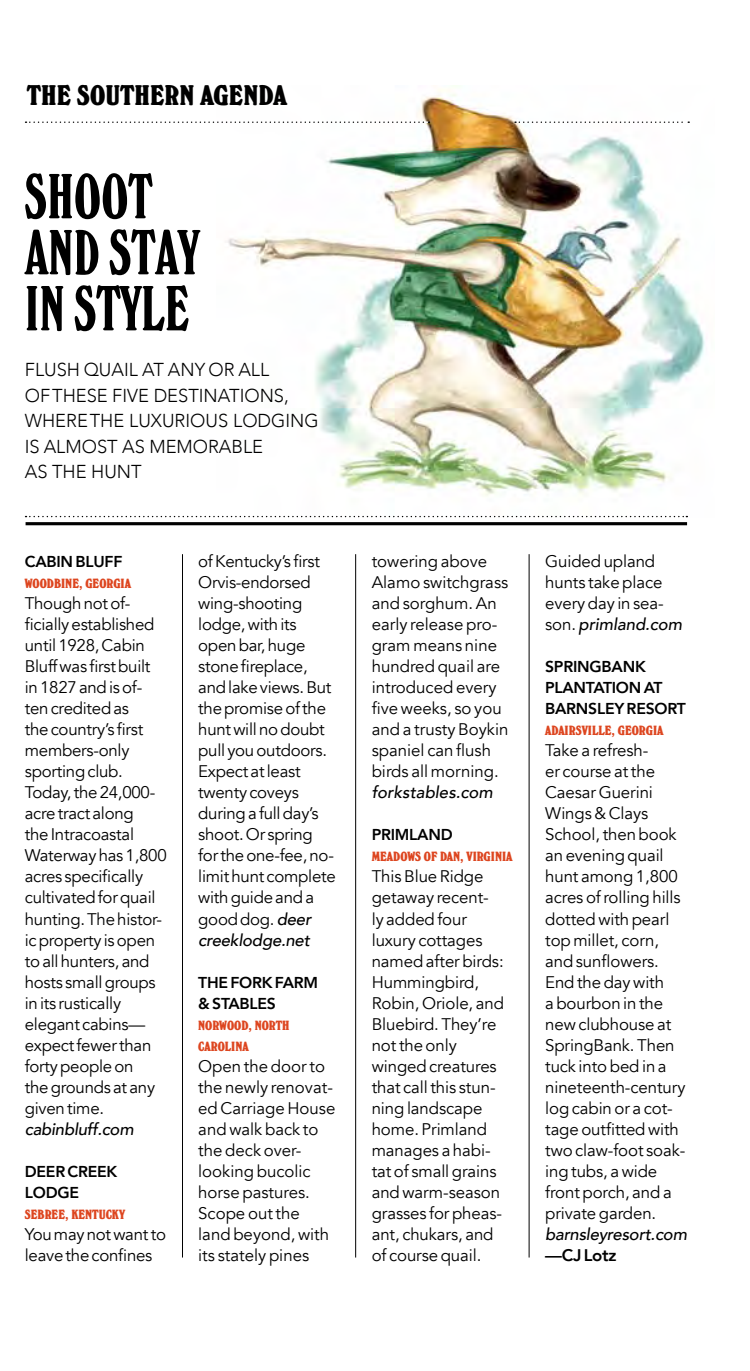
<style>
.page{position:relative;width:750px;height:1371px;background:#fff}
.page>*{position:absolute;margin:0;border:0;box-sizing:border-box;transform-origin:0 0}
.t1{font:66.5px/56px "Windsor SBOP Elongated";letter-spacing:.005em;color:#000}
.t2{font:800 condensed 29.75px "Windsor SBOP";letter-spacing:.005em;color:#000}
.t3{font:300 18.72px/25.6px "Avenir";color:#000}
.t4{font:16.8px/21px "Avenir";letter-spacing:-.005em;color:#000}
.t5{font:italic 500 16.8px "Avenir";letter-spacing:-.015em;color:#000}
.t6{font:800 16.8px "Avenir";letter-spacing:-.015em;color:#000}
.t7{font:800 15.75px/21px "Avenir";letter-spacing:-.015em;color:#000}
.t8{font:800 condensed 14px/21px "Windsor SBOP";color:#dd4620}
.s1{font-weight:500;font-style:italic}
</style>
<div class="page">
<img style="left:218px;top:85px;width:487px;height:432px">
<hr style="left:26px;top:522px;width:660px;height:3px;background:#000">
<svg style="left:25px;top:516px;width:662px;height:1px"></svg>
<hr style="left:528px;top:554px;width:1px;height:703px;background:#000">
<hr style="left:355px;top:554px;width:1px;height:703px;background:#000">
<hr style="left:182px;top:554px;width:1px;height:703px;background:#000">
<svg style="left:25px;top:121px;width:404px;height:2px"></svg>
<svg style="left:514px;top:121px;width:174px;height:2px"></svg>
<h2 class="t2" style="left:27px;top:79px;width:262px">THE SOUTHERN AGENDA</h2>
<h1 class="t1" style="left:25px;top:168px;width:175px">SHOOT<br>AND STAY<br>IN STYLE</h1>
<p class="t3" style="left:25px;top:357px;width:295px">FLUSH QUAIL AT ANY OR ALL<br>OF THESE FIVE DESTINATIONS,<br>WHERE THE LUXURIOUS LODGING<br>IS ALMOST AS MEMORABLE<br>AS THE HUNT</p>
<p class="t7" style="left:25px;top:551px;width:61px">CABIN BLUFF</p>
<p class="t8" style="left:25px;top:573px;width:108px">WOODBINE, GEORGIA</p>
<p class="t4" style="left:25px;top:593px;width:143px">Though not of&shy;ficially established until 1928, Cabin<br>Bluff was first built in 1827 and is of&shy;ten credited as<br>the country’s first members-only sporting club.<br>Today, the 24,000- acre tract along<br>the Intracoastal<br>Waterway has 1,800 acres specifically cultivated for quail hunting. The histor&shy;ic property is open to all hunters, and hosts small groups in its rustically elegant cabins— expect fewer than forty people on<br>the grounds at any given time.</p>
<p class="t5" style="left:25px;top:1118px;width:110px">cabinbluff.com</p>
<p class="t7" style="left:25px;top:1160px;width:22px">DEER</p>
<p class="t7" style="left:67px;top:1160px;width:51px">CREEK</p>
<p class="t7" style="left:25px;top:1181px;width:21px">LODGE</p>
<p class="t8" style="left:25px;top:1203px;width:102px">SEBREE, KENTUCKY</p>
<p class="t4" style="left:25px;top:1223px;width:143px">You may not want to leave the confines</p>
<p class="t4" style="left:198px;top:551px;width:139px">of Kentucky’s first<br>Orvis-endorsed wing-shooting lodge, with its open bar, huge stone fireplace, and lake views. But the promise of the hunt will no doubt pull you outdoors.<br>Expect at least twenty coveys during a full day’s shoot. Or spring for the one-fee, no&shy;limit hunt complete with guide and a good dog. <span class="s1">deer creeklodge.net</span></p>
<p class="t7" style="left:198px;top:971px;width:97px">THE FORK FARM &amp; STABLES</p>
<p class="t8" style="left:198px;top:1014px;width:93px">NORWOOD, NORTH<br>CAROLINA</p>
<p class="t4" style="left:198px;top:1055px;width:139px">Open the door to the newly renovat&shy;ed Carriage House and walk back to the deck over&shy;looking bucolic horse pastures.<br>Scope out the land beyond, with its stately pines</p>
<p class="t4" style="left:371px;top:551px;width:138px">towering above<br>Alamo switchgrass and sorghum. An early release pro&shy;gram means nine hundred quail are introduced every five weeks, so you and a trusty Boykin spaniel can flush birds all morning.</p>
<p class="t5" style="left:371px;top:782px;width:123px">forkstables.com</p>
<p class="t7" style="left:371px;top:824px;width:21px">PRIMLAND</p>
<p class="t8" style="left:371px;top:846px;width:143px">MEADOWS OF DAN, VIRGINIA</p>
<p class="t4" style="left:371px;top:866px;width:134px">This Blue Ridge getaway recent&shy;ly added four luxury cottages named after birds:<br>Hummingbird,<br>Robin, Oriole, and<br>Bluebird. They’re not the only winged creatures that call this stun&shy;ning landscape home. Primland manages a habi&shy;tat of small grains and warm-season grasses for pheas&shy;ant, chukars, and of course quail.</p>
<p class="t4" style="left:545px;top:551px;width:138px">Guided upland hunts take place every day in sea&shy;son. <span class="s1">primland.com</span></p>
<p class="t7" style="left:545px;top:656px;width:20px">SPRINGBAN</p>
<p class="t7" style="left:634px;top:656px;width:12px">K</p>
<p class="t7" style="left:545px;top:677px;width:20px">PLANTATION</p>
<p class="t7" style="left:643px;top:677px;width:11px">AT</p>
<p class="t7" style="left:545px;top:698px;width:11px">BARNSLE</p>
<p class="t7" style="left:614px;top:698px;width:33px">Y RESORT</p>
<p class="t8" style="left:545px;top:720px;width:120px">ADAIRSVILLE, GEORGIA</p>
<p class="t4" style="left:545px;top:740px;width:142px">Take a refresh-<br>er course at the<br>Caesar Guerini<br>Wings &amp; Clays<br>School, then book an evening quail hunt among 1,800 acres of rolling hills dotted with pearl top millet, corn, and sunflowers.<br>End the day with<br>a bourbon in the new clubhouse at<br>SpringBank. Then tuck into bed in a nineteenth-century log cabin or a cot&shy;tage outfitted with two claw-foot soak&shy;ing tubs, a wide front porch, and a private garden.</p>
<p class="t5" style="left:545px;top:1223px;width:143px">barnsleyresort.com</p>
<p class="t6" style="left:545px;top:1241px;width:73px">—CJ LOTZ</p>
</div>
